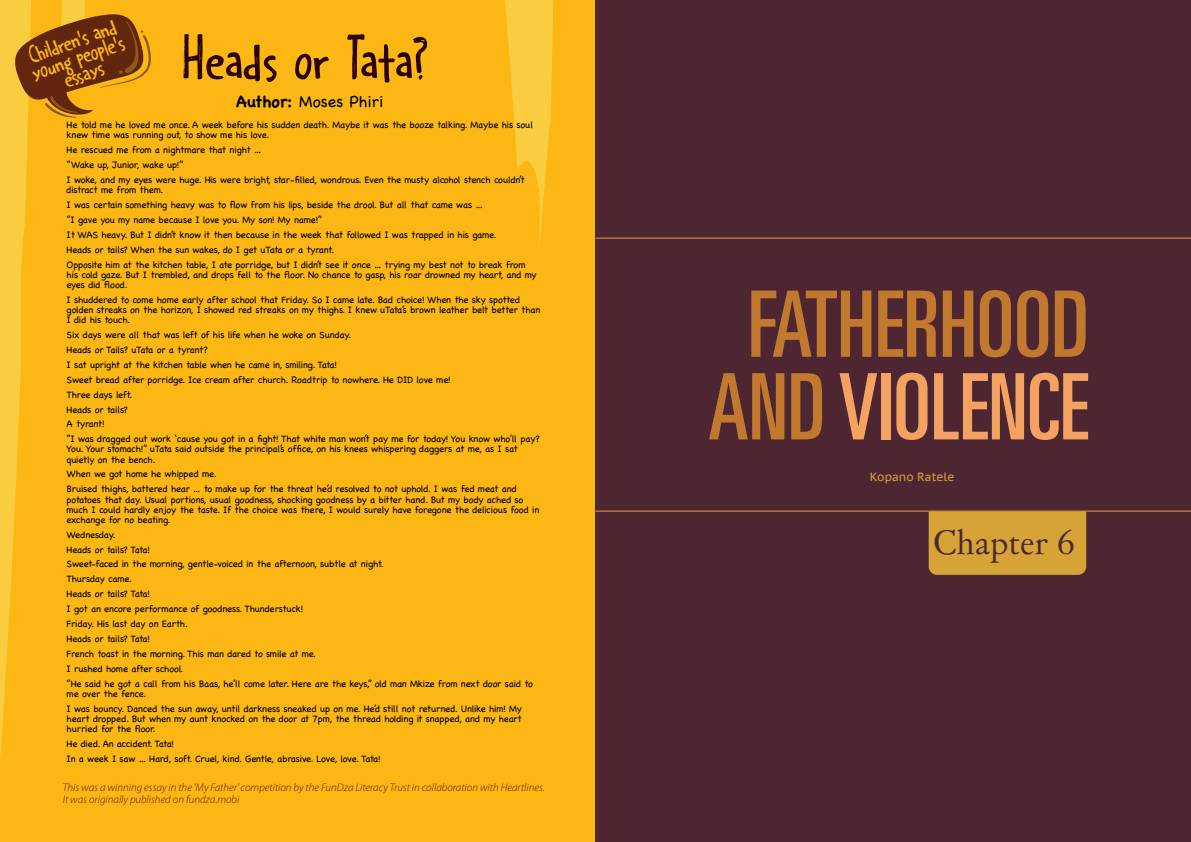
<style>
.page{position:relative;width:1191px;height:842px;background:#fff}
.page>*{position:absolute;margin:0;border:0;box-sizing:border-box;transform-origin:0 0}
.t1{font:ultra-condensed 91.7px/82.6px "Univers";color:#c1792f;text-align:center}
.t2{font:64px "Halfway There DEMO";letter-spacing:-.03em;color:#290004}
.t3{font:32.6px "Day Roman";letter-spacing:-.01em;color:#4d2632}
.t4{font:26.6px "Halfway There DEMO";color:#fdb714}
.t5{font:16px "Chalkboard";letter-spacing:.015em;color:#000}
.t6{font:12px "PT Sans Caption";color:#d6a436}
.t7{font:italic 300 11px/12px "Myriad Pro";color:#65160f}
.t8{font:9.6px/14.9px "Chalkboard";letter-spacing:-.02em;color:#000}
.s1{font-weight:700}
.s2{color:#f3a261}
</style>
<div class="page">
<div style="left:0;top:0;width:595px;height:842px;background:#fdb714"></div>
<div style="left:595px;top:0;width:596px;height:842px;background:#4d2632"></div>
<hr style="left:595px;top:238px;width:596px;height:1px;background:#d6a436">
<hr style="left:595px;top:511px;width:596px;height:1px;background:#d6a436">
<div style="left:928px;top:511px;width:158px;height:64px;background:#d6a436"></div>
<svg style="left:15px;top:14px;width:136px;height:104px;background:#a36514"></svg>
<h3 class="t4" style="left:24px;top:42px;width:93px;rotate:-20deg">Children's and</h3>
<h3 class="t4" style="left:27px;top:60px;width:99px;rotate:-20deg">young people's</h3>
<h3 class="t4" style="left:59px;top:66px;width:43px;rotate:-20deg">essays</h3>
<h2 class="t2" style="left:181px;top:23px;width:249px">Heads or Tata?</h2>
<h3 class="t5" style="left:236px;top:92px;width:149px"><span class="s1">Author:</span> Moses Phiri</h3>
<p class="t8" style="left:67px;top:120px;width:468px;line-height:10.1px">He told me he loved me once. A week before his sudden death. Maybe it was the booze talking. Maybe his soul knew time was running out, to show me his love.</p>
<p class="t8" style="left:67px;top:142px;width:459px">He rescued me from a nightmare that night …<br>“Wake up, Junior, wake up!”<br>I woke, and my eyes were huge. His were bright, star-filled, wondrous. Even the musty alcohol stench couldn’t</p>
<p class="t8" style="left:67px;top:182px;width:460px">distract me from them.<br>I was certain something heavy was to flow from his lips, beside the drool. But all that came was …<br>“I gave you my name because I love you. My son! My name!”<br>It WAS heavy. But I didn’t know it then because in the week that followed I was trapped in his game.<br>Heads or tails? When the sun wakes, do I get uTata or a tyrant.<br>Opposite him at the kitchen table, I ate porridge, but I didn’t see it once … trying my best not to break from</p>
<p class="t8" style="left:67px;top:269px;width:471px;line-height:10.1px">his cold gaze. But I trembled, and drops fell to the floor. No chance to gasp, his roar drowned my heart, and my eyes did flood.</p>
<p class="t8" style="left:67px;top:294px;width:475px;line-height:10.1px">I shuddered to come home early after school that Friday. So I came late. Bad choice! When the sky spotted golden streaks on the horizon, I showed red streaks on my thighs. I knew uTata’s brown leather belt better than<br>I did his touch.</p>
<p class="t8" style="left:67px;top:327px;width:474px">Six days were all that was left of his life when he woke on Sunday.<br>Heads or Tails? uTata or a tyrant?<br>I sat upright at the kitchen table when he came in, smiling. Tata!<br>Sweet bread after porridge. Ice cream after church. Roadtrip to nowhere. He DID love me!<br>Three days left.<br>Heads or tails?<br>A tyrant!<br>“I was dragged out work ‘cause you got in a fight! That white man won’t pay me for today! You know who’ll pay?</p>
<p class="t8" style="left:67px;top:444px;width:453px;line-height:10.1px">You. Your stomach!” uTata said outside the principal’s office, on his knees whispering daggers at me, as I sat quietly on the bench.</p>
<p class="t8" style="left:67px;top:467px;width:452px">When we got home he whipped me.<br>Bruised thighs, battered hear … to make up for the threat he’d resolved to not uphold. I was fed meat and</p>
<p class="t8" style="left:67px;top:494px;width:474px;line-height:10.1px">potatoes that day. Usual portions, usual goodness, shocking goodness by a bitter hand. But my body ached so much I could hardly enjoy the taste. If the choice was there, I would surely have foregone the delicious food in exchange for no beating.</p>
<p class="t8" style="left:67px;top:527px;width:468px">Wednesday.<br>Heads or tails? Tata!<br>Sweet-faced in the morning, gentle-voiced in the afternoon, subtle at night.<br>Thursday came.<br>Heads or tails? Tata!<br>I got an encore performance of goodness. Thunderstuck!<br>Friday. His last day on Earth.<br>Heads or tails? Tata!<br>French toast in the morning. This man dared to smile at me.<br>I rushed home after school.<br>“He said he got a call from his Baas, he’ll come later. Here are the keys,” old man Mkize from next door said to</p>
<p class="t8" style="left:67px;top:686px;width:457px">me over the fence.<br>I was bouncy. Danced the sun away, until darkness sneaked up on me. He’d still not returned. Unlike him! My</p>
<p class="t8" style="left:67px;top:714px;width:457px;line-height:10.1px">heart dropped. But when my aunt knocked on the door at 7pm, the thread holding it snapped, and my heart hurried for the floor.</p>
<p class="t8" style="left:67px;top:736px;width:315px">He died. An accident. Tata!<br>In a week I saw … Hard, soft. Cruel, kind. Gentle, abrasive. Love, love. Tata!</p>
<p class="t7" style="left:63px;top:782px;width:483px">This was a winning essay in the 'My Father' competition by the FunDza Literacy Trust in collaboration with Heartlines.<br>It was originally published on fundza.mobi</p>
<h1 class="t1" style="left:708px;top:282px;width:382px">FATHERHOOD<br>AND <span class="s2">VIOLENCE</span></h1>
<p class="t6" style="left:870px;top:469px;width:86px">Kopano Ratele</p>
<h3 class="t3" style="left:933px;top:521px;width:144px">Chapter 6</h3>
</div>
